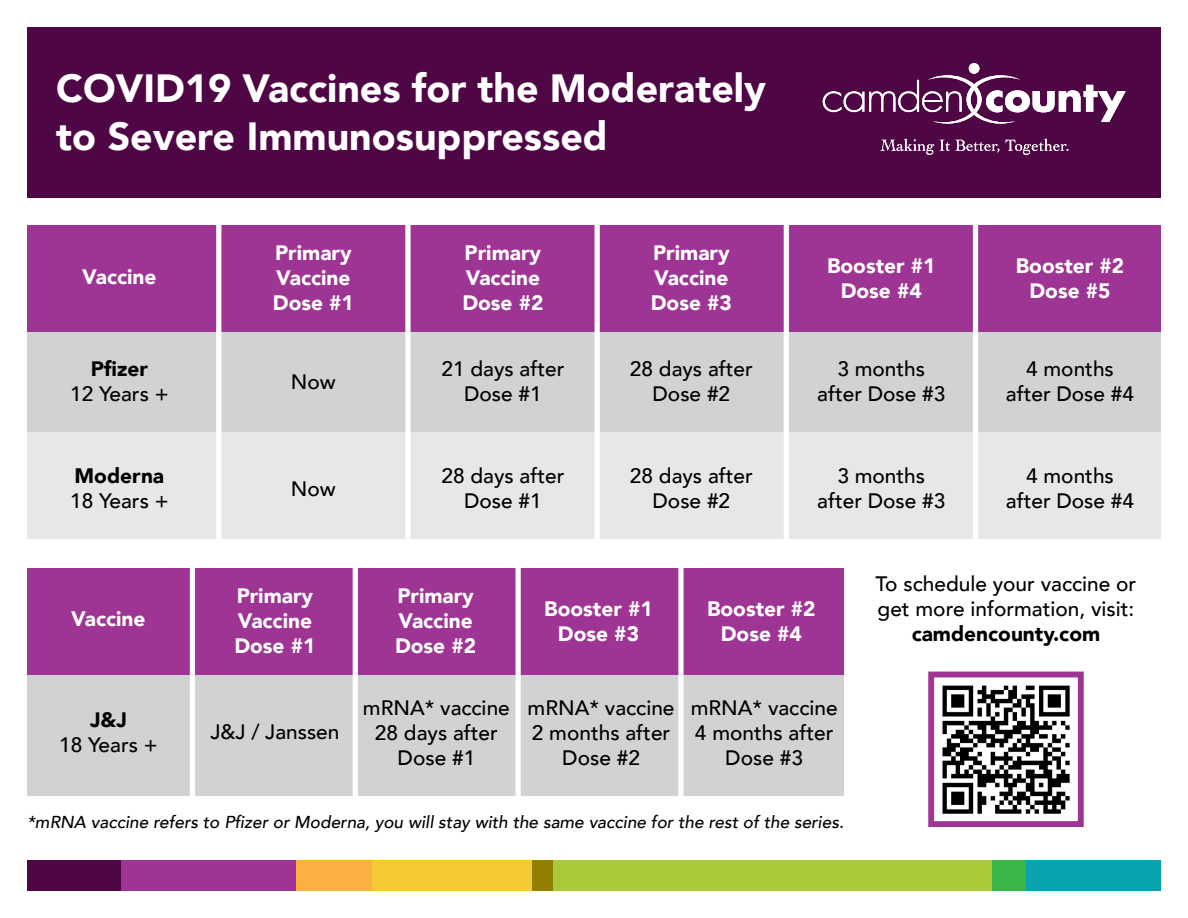
<style>
.page{position:relative;width:1188px;height:918px;background:#fff}
.page>*{position:absolute;margin:0;border:0;box-sizing:border-box;transform-origin:0 0}
.t1{font:900 39.3px "Avenir";color:#fff}
.t2{font:500 20.85px/25px "Avenir";color:#000;text-align:center}
.t3{font:900 20.85px/25px "Avenir";color:#fff}
.t4{font:900 20.85px "Avenir";color:#000}
.t5{font:italic 500 17.25px "Avenir";color:#000}
.s1{font-weight:900}
</style>
<div class="page">
<div style="left:27px;top:27px;width:1134px;height:171px;background:#4e0644"></div>
<div style="left:27px;top:432px;width:1134px;height:107px;background:#e6e7e9"></div>
<div style="left:27px;top:325px;width:1134px;height:107px;background:#d1d2d4"></div>
<div style="left:553px;top:861px;width:440px;height:30px;background:#abca38"></div>
<div style="left:120px;top:861px;width:177px;height:30px;background:#9e3594"></div>
<div style="left:372px;top:861px;width:161px;height:30px;background:#f4ca32"></div>
<div style="left:1025px;top:861px;width:136px;height:30px;background:#08a3af"></div>
<div style="left:27px;top:861px;width:93px;height:30px;background:#4e0644"></div>
<div style="left:533px;top:861px;width:20px;height:30px;background:#927e00"></div>
<div style="left:993px;top:861px;width:33px;height:30px;background:#3ab54a"></div>
<div style="left:297px;top:861px;width:75px;height:30px;background:#fbb03f"></div>
<div style="left:969px;top:63px;width:10px;height:11px;background:#fff;border-radius:50%"></div>
<svg style="left:823px;top:75px;width:303px;height:49px"></svg>
<svg style="left:880px;top:139px;width:54px;height:16px"></svg>
<svg style="left:940px;top:140px;width:59px;height:13px"></svg>
<svg style="left:1006px;top:139px;width:62px;height:16px"></svg>
<div style="left:27px;top:225px;width:1134px;height:107px;background:#9e3594"></div>
<div style="left:216px;top:216px;width:5px;height:323px;background:#fff"></div>
<div style="left:405px;top:216px;width:6px;height:323px;background:#fff"></div>
<div style="left:784px;top:216px;width:5px;height:323px;background:#fff"></div>
<div style="left:973px;top:216px;width:5px;height:323px;background:#fff"></div>
<div style="left:595px;top:216px;width:5px;height:323px;background:#fff"></div>
<div style="left:27px;top:671px;width:817px;height:124px;background:#d1d2d4"></div>
<div style="left:27px;top:568px;width:817px;height:107px;background:#9e3594"></div>
<div style="left:190px;top:559px;width:5px;height:268px;background:#fff"></div>
<div style="left:353px;top:559px;width:5px;height:268px;background:#fff"></div>
<div style="left:678px;top:559px;width:6px;height:268px;background:#fff"></div>
<div style="left:516px;top:559px;width:5px;height:268px;background:#fff"></div>
<img style="left:942px;top:685px;width:128px;height:129px">
<div style="left:928px;top:672px;width:156px;height:155px;border:6px solid #9e3594"></div>
<p class="t1" style="left:56px;top:55px;width:711px">COVID19 Vaccines for the Moderately</p>
<p class="t1" style="left:56px;top:102px;width:553px">to Severe Immunosuppressed</p>
<p class="t3" style="left:82px;top:264px;width:76px">Vaccine</p>
<p class="t3" style="left:275px;top:240px;width:78px">Primary<br>Vaccine</p>
<p class="t3" style="left:273px;top:290px;width:83px">Dose #1</p>
<p class="t3" style="left:465px;top:240px;width:78px">Primary<br>Vaccine</p>
<p class="t3" style="left:462px;top:290px;width:83px">Dose #2</p>
<p class="t3" style="left:653px;top:240px;width:78px">Primary<br>Vaccine</p>
<p class="t3" style="left:651px;top:290px;width:83px">Dose #3</p>
<p class="t3" style="left:827px;top:253px;width:110px">Booster #1</p>
<p class="t3" style="left:841px;top:278px;width:83px">Dose #4</p>
<p class="t3" style="left:1016px;top:253px;width:110px">Booster #2</p>
<p class="t3" style="left:1029px;top:278px;width:83px">Dose #5</p>
<p class="t4" style="left:91px;top:351px;width:59px">Pfizer</p>
<p class="t2" style="left:70px;top:381px;width:100px">12 Years +</p>
<p class="t4" style="left:75px;top:458px;width:91px">Moderna</p>
<p class="t2" style="left:70px;top:488px;width:100px">18 Years +</p>
<p class="t3" style="left:71px;top:606px;width:76px">Vaccine</p>
<p class="t4" style="left:90px;top:702px;width:38px">J&amp;J</p>
<p class="t2" style="left:59px;top:731px;width:100px">18 Years +</p>
<p class="t2" style="left:291px;top:368px;width:46px">Now</p>
<p class="t2" style="left:291px;top:475px;width:46px">Now</p>
<p class="t2" style="left:441px;top:356px;width:124px">21 days after<br>Dose #1</p>
<p class="t2" style="left:630px;top:356px;width:124px">28 days after<br>Dose #2</p>
<p class="t2" style="left:817px;top:356px;width:130px">3 months after Dose #3</p>
<p class="t2" style="left:1006px;top:356px;width:130px">4 months after Dose #4</p>
<p class="t2" style="left:441px;top:462px;width:124px">28 days after<br>Dose #1</p>
<p class="t2" style="left:630px;top:462px;width:124px">28 days after<br>Dose #2</p>
<p class="t2" style="left:817px;top:462px;width:130px">3 months after Dose #3</p>
<p class="t2" style="left:1006px;top:462px;width:130px">4 months after Dose #4</p>
<p class="t3" style="left:237px;top:583px;width:78px">Primary<br>Vaccine</p>
<p class="t3" style="left:234px;top:633px;width:83px">Dose #1</p>
<p class="t2" style="left:210px;top:719px;width:131px">J&amp;J / Janssen</p>
<p class="t3" style="left:397px;top:583px;width:78px">Primary<br>Vaccine</p>
<p class="t3" style="left:395px;top:633px;width:83px">Dose #2</p>
<p class="t2" style="left:363px;top:694px;width:148px">mRNA* vaccine</p>
<p class="t2" style="left:375px;top:719px;width:124px">28 days after<br>Dose #1</p>
<p class="t3" style="left:544px;top:595px;width:110px">Booster #1</p>
<p class="t3" style="left:558px;top:620px;width:83px">Dose #3</p>
<p class="t3" style="left:707px;top:595px;width:110px">Booster #2</p>
<p class="t3" style="left:721px;top:620px;width:83px">Dose #4</p>
<p class="t2" style="left:528px;top:694px;width:148px">mRNA* vaccine</p>
<p class="t2" style="left:532px;top:719px;width:140px">2 months after<br>Dose #2</p>
<p class="t2" style="left:691px;top:694px;width:148px">mRNA* vaccine</p>
<p class="t2" style="left:695px;top:719px;width:140px">4 months after<br>Dose #3</p>
<p class="t2" style="left:876px;top:570px;width:262px">To schedule your vaccine or get more information, visit: <span class="s1">camdencounty.com</span></p>
<p class="t5" style="left:27px;top:811px;width:818px">*mRNA vaccine refers to Pfizer or Moderna, you will stay with the same vaccine for the rest of the series.</p>
</div>
